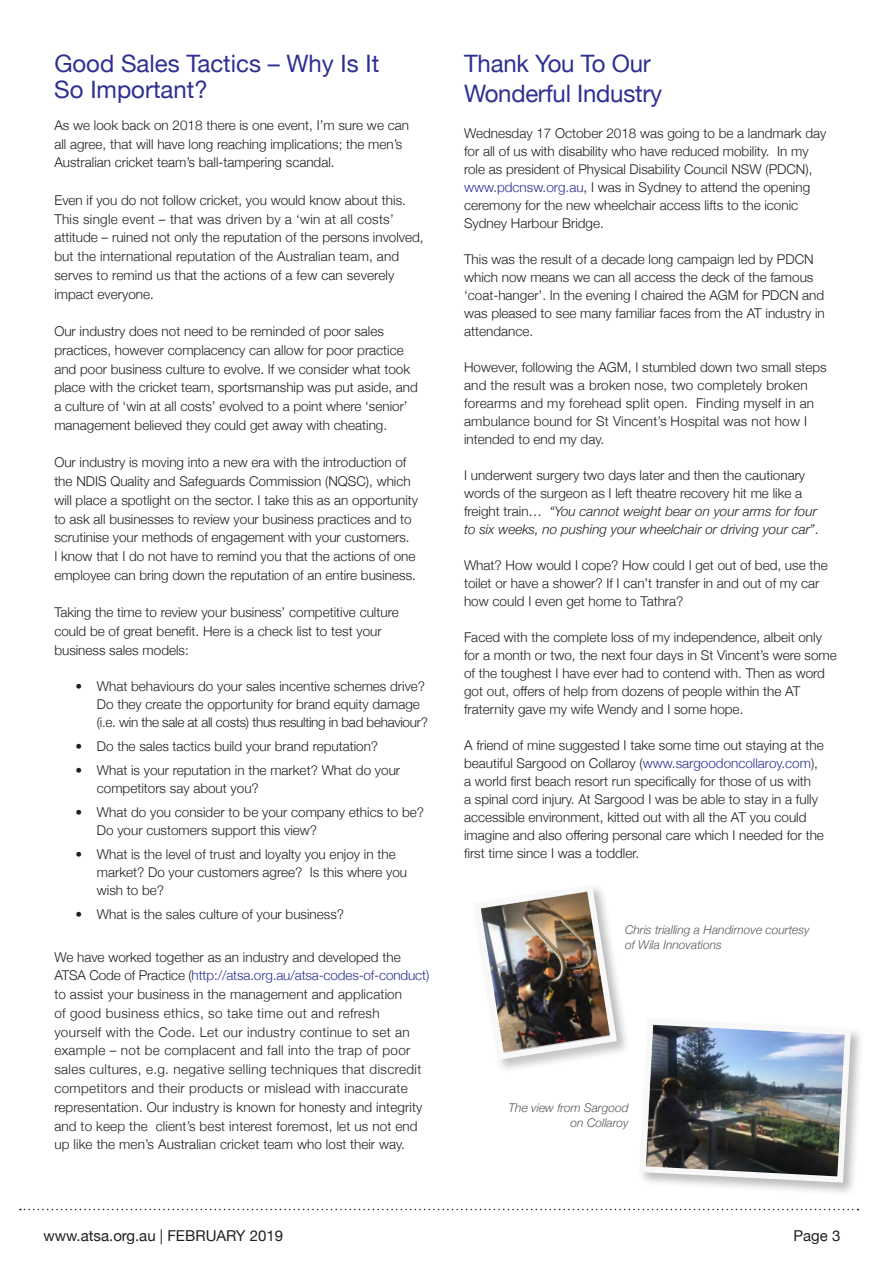
<style>
.page{position:relative;width:893px;height:1263px;background:#fff}
.page>*{position:absolute;margin:0;border:0;box-sizing:border-box;transform-origin:0 0}
.t1{font:24px/25.5px "Helvetica Neue";letter-spacing:-.005em;color:#2e3092}
.t2{font:15px "Helvetica Neue";color:#231f20}
.ATSA_Paragraphs{font:300 13.5px/18px "Helvetica Neue";color:#231f20}
.ATSA_Paragraphs-2{font:italic 300 12px/15px "Helvetica Neue";color:#57585a}
.s1{color:#2e3092}
.s2{font-style:italic}
</style>
<div class="page">
<svg style="left:20px;top:1209px;width:838px;height:1px"></svg>
<div style="left:472px;top:883px;width:158px;height:190px;background:#231f20;opacity:.3"></div>
<img style="left:472px;top:883px;width:148px;height:180px">
<div style="left:638px;top:1017px;width:227px;height:179px;background:#231f20;opacity:.3"></div>
<img style="left:638px;top:1017px;width:216px;height:169px">
<p class="t1" style="left:54px;top:52px;width:326px">Good Sales Tactics – Why Is It<br>So Important?</p>
<p class="ATSA_Paragraphs" style="left:54px;top:115px;width:356px;line-height:18.8px">As we look back on 2018 there is one event, I’m sure we can all agree, that will have long reaching implications; the men’s<br>Australian cricket team’s ball-tampering scandal.</p>
<p class="ATSA_Paragraphs" style="left:54px;top:190px;width:371px;line-height:18.8px">Even if you do not follow cricket, you would know about this.<br>This single event – that was driven by a ‘win at all costs’ attitude – ruined not only the reputation of the persons involved, but the international reputation of the Australian team, and serves to remind us that the actions of a few can severely impact everyone.</p>
<p class="ATSA_Paragraphs" style="left:54px;top:321px;width:365px;line-height:18.8px">Our industry does not need to be reminded of poor sales practices, however complacency can allow for poor practice and poor business culture to evolve. If we consider what took place with the cricket team, sportsmanship was put aside, and a culture of ‘win at all costs’ evolved to a point where ‘senior’ management believed they could get away with cheating.</p>
<p class="ATSA_Paragraphs" style="left:54px;top:452px;width:365px;line-height:18.8px">Our industry is moving into a new era with the introduction of the NDIS Quality and Safeguards Commission (NQSC), which will place a spotlight on the sector. I take this as an opportunity to ask all businesses to review your business practices and to scrutinise your methods of engagement with your customers.<br>I know that I do not have to remind you that the actions of one employee can bring down the reputation of an entire business.</p>
<p class="ATSA_Paragraphs" style="left:54px;top:602px;width:346px;line-height:18.8px">Taking the time to review your business’ competitive culture could be of great benefit. Here is a check list to test your business sales models:</p>
<p class="ATSA_Paragraphs" style="left:97px;top:676px;width:333px;text-indent:-21px">• What behaviours do your sales incentive schemes drive?<br>Do they create the opportunity for brand equity damage (i.e. win the sale at all costs) thus resulting in bad behaviour?</p>
<p class="ATSA_Paragraphs" style="left:76px;top:736px;width:304px">• Do the sales tactics build your brand reputation?</p>
<p class="ATSA_Paragraphs" style="left:97px;top:760px;width:305px;text-indent:-21px">• What is your reputation in the market? What do your competitors say about you?</p>
<p class="ATSA_Paragraphs" style="left:97px;top:802px;width:329px;text-indent:-21px">• What do you consider to be your company ethics to be?<br>Do your customers support this view?</p>
<p class="ATSA_Paragraphs" style="left:97px;top:844px;width:312px;text-indent:-21px">• What is the level of trust and loyalty you enjoy in the market? Do your customers agree? Is this where you wish to be?</p>
<p class="ATSA_Paragraphs" style="left:76px;top:904px;width:270px">• What is the sales culture of your business?</p>
<p class="ATSA_Paragraphs" style="left:54px;top:946px;width:376px;line-height:18.8px">We have worked together as an industry and developed the ATSA Code of Practice (<span class="s1">http://atsa.org.au/atsa-codes-of-conduct) </span>to assist your business in the management and application<br>of good business ethics, so take time out and refresh yourself with the Code. Let our industry continue to set an example – not be complacent and fall into the trap of poor sales cultures, e.g. negative selling techniques that discredit competitors and their products or mislead with inaccurate representation. Our industry is known for honesty and integrity and to keep the client’s best interest foremost, let us not end up like the men’s Australian cricket team who lost their way.</p>
<p class="t1" style="left:464px;top:50px;width:200px;line-height:30px">Thank You To Our<br>Wonderful Industry</p>
<p class="ATSA_Paragraphs" style="left:464px;top:123px;width:364px">Wednesday 17 October 2018 was going to be a landmark day for all of us with disability who have reduced mobility. In my role as president of Physical Disability Council NSW (PDCN), <span class="s1">www.pdcnsw.org.au</span>, I was in Sydney to attend the opening ceremony for the new wheelchair access lifts to the iconic Sydney Harbour Bridge.</p>
<p class="ATSA_Paragraphs" style="left:464px;top:249px;width:362px">This was the result of a decade long campaign led by PDCN which now means we can all access the deck of the famous ‘coat-hanger’. In the evening I chaired the AGM for PDCN and was pleased to see many familiar faces from the AT industry in attendance.</p>
<p class="ATSA_Paragraphs" style="left:464px;top:357px;width:364px">However, following the AGM, I stumbled down two small steps and the result was a broken nose, two completely broken</p>
<p class="ATSA_Paragraphs" style="left:464px;top:393px;width:352px">forearms and my forehead split open. Finding myself in an ambulance bound for St Vincent’s Hospital was not how I intended to end my day.</p>
<p class="ATSA_Paragraphs" style="left:464px;top:465px;width:356px">I underwent surgery two days later and then the cautionary words of the surgeon as I left theatre recovery hit me like a freight train… <span class="s2">“You cannot weight bear on your arms for four to six weeks, no pushing your wheelchair or driving your car”</span>.</p>
<p class="ATSA_Paragraphs" style="left:464px;top:555px;width:365px">What? How would I cope? How could I get out of bed, use the toilet or have a shower? If I can’t transfer in and out of my car how could I even get home to Tathra?</p>
<p class="ATSA_Paragraphs" style="left:464px;top:627px;width:374px">Faced with the complete loss of my independence, albeit only for a month or two, the next four days in St Vincent’s were some of the toughest I have ever had to contend with. Then as word got out, offers of help from dozens of people within the AT fraternity gave my wife Wendy and I some hope.</p>
<p class="ATSA_Paragraphs" style="left:464px;top:735px;width:361px">A friend of mine suggested I take some time out staying at the beautiful Sargood on Collaroy (<span class="s1">www.sargoodoncollaroy.com</span>), a world first beach resort run specifically for those of us with<br>a spinal cord injury. At Sargood I was be able to stay in a fully accessible environment, kitted out with all the AT you could imagine and also offering personal care which I needed for the first time since I was a toddler.</p>
<p class="ATSA_Paragraphs-2" style="left:625px;top:922px;width:186px">Chris trialling a Handimove courtesy of Wila Innovations</p>
<p class="ATSA_Paragraphs-2" style="left:509px;top:1099px;width:122px;text-align:right">The view from Sargood on Collaroy</p>
<p class="t2" style="left:43px;top:1225px;width:241px">www.atsa.org.au | FEBRUARY 2019</p>
<p class="t2" style="left:793px;top:1225px;width:48px">Page 3</p>
</div>
